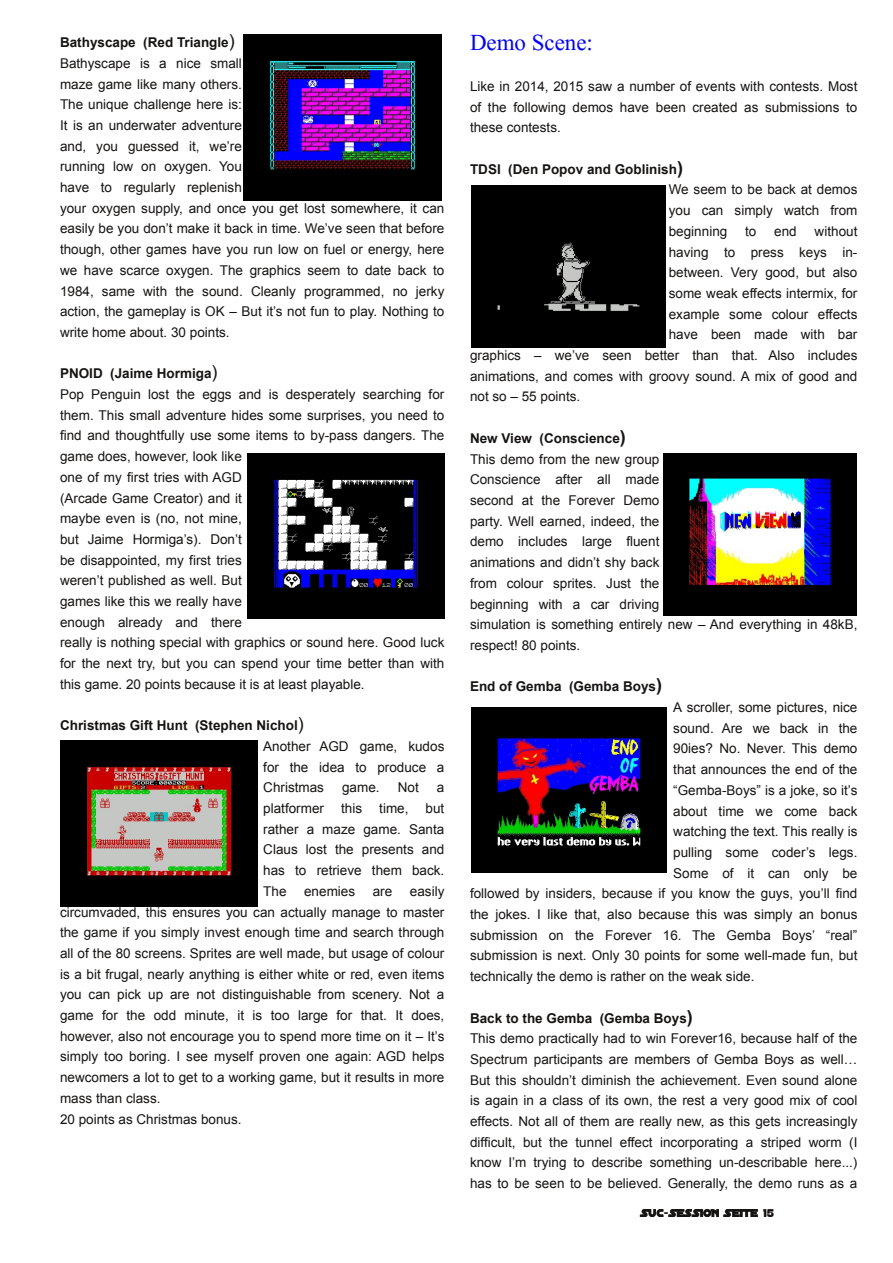
<style>
.page{position:relative;width:893px;height:1263px;background:#fff}
.page>*{position:absolute;margin:0;border:0;box-sizing:border-box;transform-origin:0 0}
.t1{font:28.5px "Aparajita";color:#00f}
.t2{font:13.5px/20.7px "Arial";color:#161413}
.t3{font:700 13.5px "Arial";color:#161413}
.t4{font:12px "Distant Galaxy";color:#161413}
.s1{font-weight:700}
.s2{font-size:18px}
.s3{font-weight:700;font-size:18px}
</style>
<div class="page">
<img style="left:60px;top:741px;width:197px;height:165px">
<img style="left:247px;top:453px;width:197px;height:165px">
<img style="left:243px;top:34px;width:198px;height:167px">
<div style="left:472px;top:185px;width:193px;height:162px;background:#000"></div>
<img style="left:663px;top:453px;width:194px;height:162px">
<img style="left:471px;top:708px;width:196px;height:164px">
<p class="t2" style="left:60px;top:32px;width:386px"><span class="s1">Bathyscape (Red Triangle</span><span class="s2">)<br></span>Bathyscape is a nice small<br>maze game like many others.<br>The unique challenge here is:<br>It is an underwater adventure<br>and, you guessed it, we’re<br>running low on oxygen. You<br>have to regularly replenish<br>your oxygen supply, and once you get lost somewhere, it can easily be you don’t make it back in time. We’ve seen that before though, other games have you run low on fuel or energy, here we have scarce oxygen. The graphics seem to date back to 1984, same with the sound. Cleanly programmed, no jerky action, the gameplay is OK – But it’s not fun to play. Nothing to write home about. 30 points.</p>
<p class="t2" style="left:60px;top:363px;width:386px"><span class="s1">PNOID (Jaime Hormiga</span><span class="s2">)<br></span>Pop Penguin lost the eggs and is desperately searching for them. This small adventure hides some surprises, you need to find and thoughtfully use some items to by-pass dangers. The game does, however, look like<br>one of my first tries with AGD<br>(Arcade Game Creator) and it<br>maybe even is (no, not mine,<br>but Jaime Hormiga’s). Don’t<br>be disappointed, my first tries<br>weren’t published as well. But<br>games like this we really have<br>enough already and there<br>really is nothing special with graphics or sound here. Good luck for the next try, but you can spend your time better than with this game. 20 points because it is at least playable.</p>
<p class="t2" style="left:263px;top:715px;width:183px;text-indent:-203px"><span class="s1">Christmas Gift Hunt (Stephen Nichol</span><span class="s2">)<br></span>Another AGD game, kudos for the idea to produce a<br>Christmas</p>
<p class="t2" style="left:342px;top:777px;width:39px">game.</p>
<p class="t2" style="left:398px;top:777px;width:22px">Not</p>
<p class="t2" style="left:437px;top:777px;width:9px">a</p>
<p class="t2" style="left:263px;top:798px;width:62px">platformer</p>
<p class="t2" style="left:341px;top:798px;width:23px">this</p>
<p class="t2" style="left:379px;top:798px;width:31px">time,</p>
<p class="t2" style="left:263px;top:798px;width:183px;text-align:justify;text-indent:162px">but rather a maze game. Santa Claus lost the presents and has to retrieve them back.<br>The</p>
<p class="t2" style="left:60px;top:881px;width:386px;text-indent:350px">easily circumvaded, this ensures you can actually manage to master the game if you simply invest enough time and search through all of the 80 screens. Sprites are well made, but usage of colour is a bit frugal, nearly anything is either white or red, even items you can pick up are not distinguishable from scenery. Not a game for the odd minute, it is too large for that. It does, however, also not encourage you to spend more time on it – It’s simply too boring. I see myself proven one again: AGD helps newcomers a lot to get to a working game, but it results in more mass than class.<br>20 points as Christmas bonus.</p>
<p class="t2" style="left:304px;top:881px;width:53px">enemies</p>
<p class="t2" style="left:373px;top:881px;width:21px">are</p>
<h1 class="t1" style="left:470px;top:28px;width:124px">Demo Scene:</h1>
<p class="t2" style="left:470px;top:76px;width:389px;text-align:justify">Like in 2014, 2015 saw a number of events with contests. Most of the following demos have been created as submissions to these contests.</p>
<p class="t2" style="left:669px;top:159px;width:190px;text-indent:-199px"><span class="s1">TDSI (Den Popov and Goblinish</span><span class="s3">)<br></span>We seem to be back at demos you can simply watch from beginning</p>
<p class="t2" style="left:745px;top:221px;width:13px">to</p>
<p class="t2" style="left:774px;top:221px;width:24px">end</p>
<p class="t2" style="left:815px;top:221px;width:44px">without</p>
<p class="t2" style="left:669px;top:242px;width:190px">having to press keys in-</p>
<p class="t2" style="left:669px;top:262px;width:190px">between. Very good, but also</p>
<p class="t2" style="left:669px;top:283px;width:190px">some weak effects intermix, for</p>
<p class="t2" style="left:669px;top:304px;width:190px">example some colour effects</p>
<p class="t2" style="left:669px;top:324px;width:190px">have been made with bar</p>
<p class="t2" style="left:470px;top:345px;width:389px">graphics – we’ve seen better than that. Also includes</p>
<p class="t2" style="left:470px;top:366px;width:389px">animations, and comes with groovy sound. A mix of good and</p>
<p class="t2" style="left:470px;top:386px;width:112px">not so – 55 points.</p>
<p class="t2" style="left:470px;top:428px;width:389px"><span class="s1">New View (Conscience</span><span class="s3">)<br></span>This demo from the new group<br>Conscience after all made<br>second at the Forever Demo<br>party. Well earned, indeed, the<br>demo includes large fluent<br>animations and didn’t shy back<br>from colour sprites. Just the<br>beginning with a car driving<br>simulation is something entirely new – And everything in 48kB, respect! 80 points.</p>
<p class="t3" style="left:470px;top:679px;width:194px">End of Gemba (Gemba Boys<span class="s2">)</span></p>
<p class="t2" style="left:673px;top:697px;width:186px">A scroller, some pictures, nice</p>
<p class="t2" style="left:673px;top:718px;width:186px">sound. Are we back in the</p>
<p class="t2" style="left:673px;top:738px;width:186px">90ies? No. Never. This demo</p>
<p class="t2" style="left:673px;top:759px;width:186px">that announces the end of the</p>
<p class="t2" style="left:673px;top:780px;width:186px">“Gemba-Boys” is a joke, so it’s</p>
<p class="t2" style="left:673px;top:800px;width:186px">about time we come back</p>
<p class="t2" style="left:673px;top:821px;width:186px">watching the text. This really is</p>
<p class="t2" style="left:673px;top:842px;width:186px">pulling some coder’s legs.</p>
<p class="t2" style="left:673px;top:862px;width:186px">Some of it can only be</p>
<p class="t2" style="left:470px;top:883px;width:389px">followed by insiders, because if you know the guys, you’ll find</p>
<p class="t2" style="left:470px;top:904px;width:389px">the jokes. I like that, also because this was simply an bonus</p>
<p class="t2" style="left:470px;top:925px;width:389px">submission on the Forever 16. The Gemba Boys’ “real”</p>
<p class="t2" style="left:470px;top:945px;width:389px">submission is next. Only 30 points for some well-made fun, but</p>
<p class="t2" style="left:470px;top:966px;width:286px">technically the demo is rather on the weak side.</p>
<p class="t2" style="left:470px;top:1007px;width:389px"><span class="s1">Back to the Gemba (Gemba Boys</span><span class="s3">)<br></span>This demo practically had to win Forever16, because half of the Spectrum participants are members of Gemba Boys as well… But this shouldn’t diminish the achievement. Even sound alone is again in a class of its own, the rest a very good mix of cool effects. Not all of them are really new, as this gets increasingly difficult, but the tunnel effect incorporating a striped worm (I know I’m trying to describe something un-describable here...) has to be seen to be believed. Generally, the demo runs as a</p>
<p class="t4" style="left:641px;top:1207px;width:135px">SUC‐SESSION SEITE 15</p>
</div>
